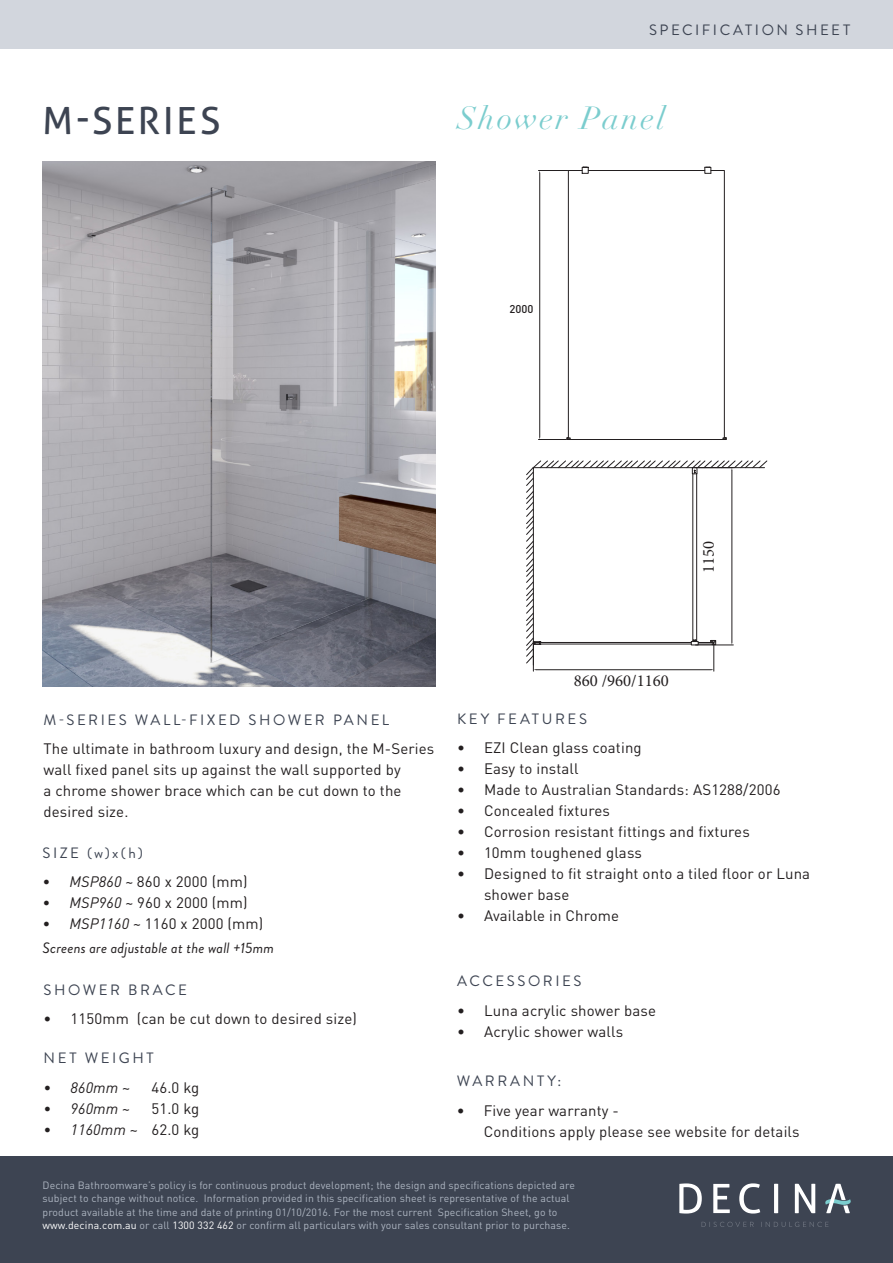
<style>
.page{position:relative;width:893px;height:1263px;background:#fff}
.page>*{position:absolute;margin:0;border:0;box-sizing:border-box;transform-origin:0 0}
.Top_Header{font:37.5px "Aller";letter-spacing:.075em;color:#3d4452}
.Name_of_product_segm{font:italic 31.5px "Didot LT Std";letter-spacing:.065em;color:#7bcdce}
.t1{font:16.8px "Minion Pro";color:#231f20}
.body{font:15px/21px "DIN Pro";letter-spacing:.01em;color:#231f20}
.Header_2{font:15px "Brandon Grotesque";letter-spacing:.17em;color:#3d4452}
.body-2{font:italic 15px "Brandon Grotesque";letter-spacing:.01em;color:#231f20}
.body-3{font:italic 15px "DIN Pro";letter-spacing:.01em;color:#231f20}
.Header_Style{font:15px "Brandon Grotesque";letter-spacing:.17em;color:#3d4452}
.t2{font:500 11.25px "DIN Pro";color:#231f20}
.Bottom_Footer{font:10.5px/13.5px "DIN Pro";letter-spacing:.01em;color:#adb5c1}
.s1{font-style:italic}
.s2{font-style:normal}
.s3{color:#fff}
</style>
<div class="page">
<div style="left:0;top:1157px;width:893px;height:106px;background:#3d4452"></div>
<div style="left:0;top:0;width:893px;height:49px;background:#d2d6dd"></div>
<img style="left:43px;top:162px;width:393px;height:525px">
<svg style="left:701px;top:1222px;width:53px;height:5px"></svg>
<svg style="left:761px;top:1222px;width:67px;height:5px"></svg>
<svg style="left:679px;top:1183px;width:23px;height:30px"></svg>
<svg style="left:713px;top:1184px;width:17px;height:29px"></svg>
<svg style="left:739px;top:1183px;width:21px;height:30px"></svg>
<svg style="left:774px;top:1184px;width:4px;height:29px"></svg>
<svg style="left:795px;top:1184px;width:20px;height:29px"></svg>
<svg style="left:825px;top:1184px;width:26px;height:29px"></svg>
<hr style="left:567px;top:439px;width:159px;height:1px;background:#231f20">
<hr style="left:588px;top:170px;width:117px;height:1px;background:#231f20">
<svg style="left:704px;top:167px;width:23px;height:273px"></svg>
<hr style="left:539px;top:173px;width:1px;height:264px;background:#231f20">
<hr style="left:538px;top:170px;width:30px;height:1px;background:#231f20">
<svg style="left:538px;top:437px;width:33px;height:3px"></svg>
<hr style="left:568px;top:170px;width:1px;height:268px;background:#231f20">
<svg style="left:568px;top:167px;width:21px;height:7px"></svg>
<svg style="left:526px;top:460px;width:242px;height:204px"></svg>
<hr style="left:536px;top:669px;width:175px;height:1px;background:#231f20">
<svg style="left:533px;top:641px;width:9px;height:30px"></svg>
<svg style="left:691px;top:639px;width:25px;height:32px"></svg>
<hr style="left:695px;top:644px;width:38px;height:1px;background:#231f20">
<hr style="left:698px;top:467px;width:35px;height:1px;background:#231f20">
<hr style="left:731px;top:470px;width:1px;height:172px;background:#231f20">
<p class="Top_Header" style="left:43px;top:98px;width:180px">M-SERIES</p>
<p class="Header_Style" style="left:649px;top:19px;width:203px">SPECIFICATION SHEET</p>
<p class="Name_of_product_segm" style="left:457px;top:99px;width:209px">Shower Panel</p>
<p class="t2" style="left:510px;top:300px;width:25px">2000</p>
<p class="t1" style="left:697px;top:573px;width:34px;rotate:-90deg">1150</p>
<p class="Header_2" style="left:44px;top:709px;width:347px">M-SERIES WALL-FIXED SHOWER PANEL</p>
<p class="body" style="left:43px;top:737px;width:392px">The ultimate in bathroom luxury and design, the M-Series</p>
<p class="body" style="left:43px;top:758px;width:360px;text-align:justify">wall fixed panel sits up against the wall supported by a chrome shower brace which can be cut down to the desired size.</p>
<p class="Header_2" style="left:43px;top:842px;width:102px">SIZE (w)x(h)</p>
<p class="body" style="left:43px;top:870px;width:207px"><span class="s1">• MSP860 ~</span> 860 x 2000 (mm)</p>
<p class="body" style="left:43px;top:891px;width:207px"><span class="s1">• MSP960 ~</span> 960 x 2000 (mm)</p>
<p class="body" style="left:43px;top:912px;width:222px"><span class="s1">• MSP1160 ~</span> 1160 x 2000 (mm)</p>
<p class="body-2" style="left:43px;top:938px;width:233px">Screens are adjustable at the wall +15mm</p>
<p class="Header_2" style="left:44px;top:979px;width:145px">SHOWER BRACE</p>
<p class="body" style="left:43px;top:1007px;width:315px">• 1150mm (can be cut down to desired size)</p>
<p class="Header_2" style="left:44px;top:1047px;width:112px">NET WEIGHT</p>
<p class="body-3" style="left:43px;top:1075px;width:88px">• 860mm <span class="s2">~</span></p>
<p class="body" style="left:151px;top:1075px;width:49px">46.0 kg</p>
<p class="body-3" style="left:43px;top:1096px;width:88px">• 960mm ~</p>
<p class="body" style="left:151px;top:1096px;width:49px">51.0 kg</p>
<p class="body-3" style="left:43px;top:1117px;width:157px">• 1160mm <span class="s2">~ 62.0 kg</span></p>
<p class="t1" style="left:574px;top:669px;width:97px">860 /960/1160</p>
<p class="Header_2" style="left:457px;top:708px;width:131px">KEY FEATURES</p>
<p class="body" style="left:457px;top:736px;width:186px">• EZI Clean glass coating</p>
<p class="body" style="left:457px;top:757px;width:123px">• Easy to install</p>
<p class="body" style="left:457px;top:778px;width:325px">• Made to Australian Standards: AS1288/2006</p>
<p class="body" style="left:457px;top:799px;width:154px">• Concealed fixtures</p>
<p class="body" style="left:457px;top:820px;width:294px">• Corrosion resistant fittings and fixtures</p>
<p class="body" style="left:457px;top:841px;width:186px">• 10mm toughened glass</p>
<p class="body" style="left:484px;top:862px;width:328px;text-indent:-27px">• Designed to fit straight onto a tiled floor or Luna shower base</p>
<p class="body" style="left:457px;top:904px;width:164px">• Available in Chrome</p>
<p class="Header_2" style="left:457px;top:971px;width:126px">ACCESSORIES</p>
<p class="body" style="left:457px;top:998px;width:200px">• Luna acrylic shower base</p>
<p class="body" style="left:457px;top:1019px;width:167px">• Acrylic shower walls</p>
<p class="Header_2" style="left:457px;top:1071px;width:106px">WARRANTY:</p>
<p class="body" style="left:484px;top:1098px;width:317px;text-indent:-27px">• Five year warranty -<br>Conditions apply please see website for details</p>
<p class="Bottom_Footer" style="left:43px;top:1177px;width:534px">Decina Bathroomware’s policy is for continuous product development; the design and specifications depicted are subject to change without notice. Information provided in this specification sheet is representative of the actual product available at the time and date of printing 01/10/2016. For the most current Specification Sheet, go to <span class="s3">www.decina.com.au</span> or call <span class="s3">1300 332 462</span> or confirm all particulars with your sales consultant prior to purchase.</p>
</div>
